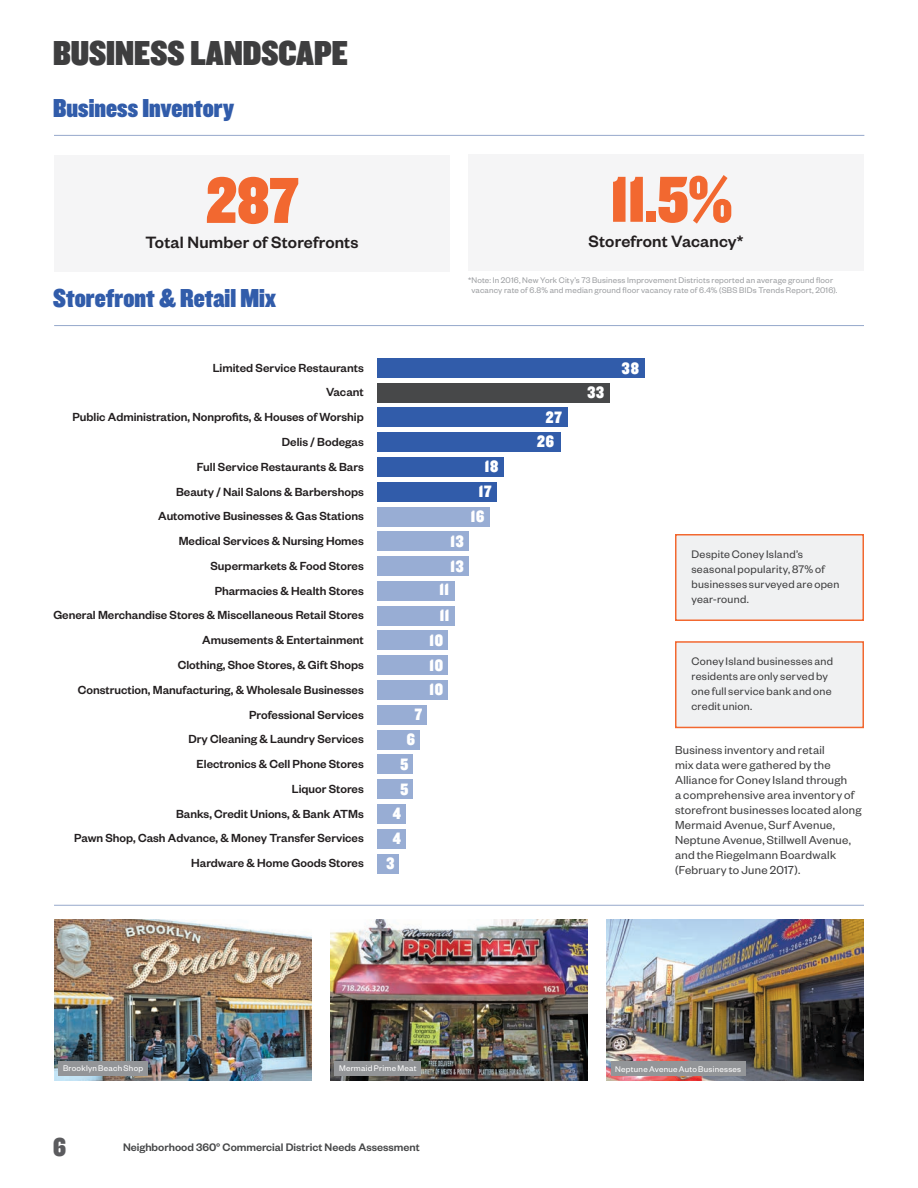
<style>
.page{position:relative;width:918px;height:1188px;background:#fff}
.page>*{position:absolute;margin:0;border:0;box-sizing:border-box;transform-origin:0 0}
.t1{font:67.5px "Knockout HTF90 Ultmt Welterwt";color:#f26830}
.t2{font:36px "Knockout HTF90 Ultmt Welterwt";color:#3e3e3f}
.t3{font:27px "Knockout HTF90 Ultmt Welterwt";letter-spacing:.005em;color:#315caa}
.t4{font:27px "Knockout HTF90 Ultmt Welterwt";color:#5b5b5e}
.t5{font:500 18px "Founders Grotesk";letter-spacing:.01em;color:#231f20}
.t6{font:17.1px/25.2px "Knockout HTF90 Ultmt Welterwt";letter-spacing:.05em;color:#fff}
.t7{font:500 12.9px/24.8px "Founders Grotesk";color:#231f20;text-align:right}
.t8{font:12.75px/15px "Founders Grotesk";letter-spacing:.02em;color:#3e3e3f}
.t9{font:12px/15px "Founders Grotesk";letter-spacing:.025em;color:#3e3e3f}
.t10{font:500 12px "Founders Grotesk";color:#464748}
.BList___10_5_Alterna{font:9px/10.5px "Founders Grotesk";letter-spacing:.02em;color:#9d9fa2;text-align:center}
.Photo_Caption_On_Pho{font:9px "Founders Grotesk";letter-spacing:.03em;color:#fff}
</style>
<div class="page">
<div style="left:377px;top:854px;width:22px;height:19px;background:#98add4"></div>
<div style="left:377px;top:829px;width:29px;height:20px;background:#98add4"></div>
<div style="left:377px;top:804px;width:29px;height:20px;background:#98add4"></div>
<div style="left:377px;top:779px;width:36px;height:20px;background:#98add4"></div>
<div style="left:377px;top:755px;width:36px;height:19px;background:#98add4"></div>
<div style="left:377px;top:730px;width:43px;height:19px;background:#98add4"></div>
<div style="left:377px;top:705px;width:50px;height:20px;background:#98add4"></div>
<div style="left:377px;top:680px;width:71px;height:20px;background:#98add4"></div>
<div style="left:377px;top:655px;width:71px;height:20px;background:#98add4"></div>
<div style="left:377px;top:631px;width:71px;height:19px;background:#98add4"></div>
<div style="left:377px;top:606px;width:78px;height:20px;background:#98add4"></div>
<div style="left:377px;top:581px;width:78px;height:20px;background:#98add4"></div>
<div style="left:377px;top:556px;width:92px;height:20px;background:#98add4"></div>
<div style="left:377px;top:532px;width:92px;height:19px;background:#98add4"></div>
<div style="left:377px;top:507px;width:113px;height:19px;background:#98add4"></div>
<div style="left:377px;top:482px;width:120px;height:20px;background:#315caa"></div>
<div style="left:377px;top:457px;width:127px;height:20px;background:#315caa"></div>
<div style="left:377px;top:432px;width:184px;height:20px;background:#315caa"></div>
<div style="left:377px;top:408px;width:191px;height:19px;background:#315caa"></div>
<div style="left:377px;top:383px;width:233px;height:19px;background:#474849"></div>
<div style="left:377px;top:358px;width:268px;height:20px;background:#315caa"></div>
<div style="left:54px;top:155px;width:396px;height:117px;background:#f5f5f6"></div>
<div style="left:468px;top:154px;width:396px;height:117px;background:#f5f5f6"></div>
<hr style="left:54px;top:325px;width:810px;height:1px;background:#2a5096">
<hr style="left:54px;top:905px;width:810px;height:1px;background:#2a5096">
<img style="left:606px;top:920px;width:258px;height:160px">
<img style="left:330px;top:920px;width:258px;height:160px">
<div style="left:334px;top:1061px;width:87px;height:15px;background:#939598"></div>
<div style="left:611px;top:1062px;width:135px;height:14px;background:#939598"></div>
<img style="left:54px;top:920px;width:258px;height:160px">
<div style="left:58px;top:1061px;width:90px;height:15px;background:#939598"></div>
<hr style="left:54px;top:135px;width:810px;height:1px;background:#2a5096">
<div style="left:676px;top:642px;width:187px;height:85px;background:#f0f1f2"></div>
<div style="left:675px;top:641px;width:189px;height:87px;border:2px solid #f26830"></div>
<div style="left:676px;top:535px;width:187px;height:85px;background:#f0f1f2"></div>
<div style="left:675px;top:534px;width:189px;height:87px;border:2px solid #f26830"></div>
<p class="t2" style="left:53px;top:33px;width:296px">BUSINESS LANDSCAPE</p>
<p class="t3" style="left:53px;top:93px;width:183px">Business Inventory</p>
<p class="t1" style="left:206px;top:164px;width:93px">287</p>
<p class="t5" style="left:145px;top:231px;width:215px">Total Number of Storefronts</p>
<p class="t3" style="left:53px;top:284px;width:224px">Storefront &amp; Retail Mix</p>
<p class="t7" style="left:213px;top:354px;width:153px">Limited Service Restaurants</p>
<p class="t7" style="left:326px;top:379px;width:39px">Vacant</p>
<p class="t7" style="left:73px;top:404px;width:293px">Public Administration, Nonprofits, &amp; Houses of Worship</p>
<p class="t7" style="left:282px;top:429px;width:83px">Delis / Bodegas</p>
<p class="t7" style="left:197px;top:454px;width:168px">Full Service Restaurants &amp; Bars</p>
<p class="t7" style="left:176px;top:478px;width:189px">Beauty / Nail Salons &amp; Barbershops</p>
<p class="t7" style="left:158px;top:503px;width:207px">Automotive Businesses &amp; Gas Stations</p>
<p class="t7" style="left:179px;top:528px;width:187px">Medical Services &amp; Nursing Homes</p>
<p class="t7" style="left:211px;top:553px;width:155px">Supermarkets &amp; Food Stores</p>
<p class="t7" style="left:215px;top:577px;width:151px">Pharmacies &amp; Health Stores</p>
<p class="t7" style="left:53px;top:602px;width:312px">General Merchandise Stores &amp; Miscellaneous Retail Stores</p>
<p class="t7" style="left:202px;top:627px;width:163px">Amusements &amp; Entertainment</p>
<p class="t7" style="left:178px;top:652px;width:188px">Clothing, Shoe Stores, &amp; Gift Shops</p>
<p class="t7" style="left:78px;top:677px;width:287px">Construction, Manufacturing, &amp; Wholesale Businesses</p>
<p class="t7" style="left:249px;top:701px;width:116px">Professional Services</p>
<p class="t7" style="left:188px;top:726px;width:177px">Dry Cleaning &amp; Laundry Services</p>
<p class="t7" style="left:197px;top:751px;width:169px">Electronics &amp; Cell Phone Stores</p>
<p class="t7" style="left:292px;top:776px;width:74px">Liquor Stores</p>
<p class="t7" style="left:176px;top:801px;width:189px">Banks, Credit Unions, &amp; Bank ATMs</p>
<p class="t7" style="left:74px;top:825px;width:291px">Pawn Shop, Cash Advance, &amp; Money Transfer Services<br>Hardware &amp; Home Goods Stores</p>
<p class="t1" style="left:611px;top:163px;width:123px">11.5%</p>
<p class="t5" style="left:589px;top:230px;width:156px">Storefront Vacancy*</p>
<p class="BList___10_5_Alterna" style="left:468px;top:274px;width:371px">*Note: In 2016, New York City’s 73 Business Improvement Districts reported an average ground floor vacancy rate of 6.8% and median ground floor vacancy rate of 6.4% (SBS BIDs Trends Report, 2016).</p>
<p class="t6" style="left:485px;top:454px;width:15px">18</p>
<p class="t6" style="left:479px;top:479px;width:14px">17</p>
<p class="t6" style="left:471px;top:505px;width:15px">16</p>
<p class="t6" style="left:451px;top:529px;width:15px;line-height:24.8px">13<br>13</p>
<p class="t6" style="left:429px;top:577px;width:21px;text-align:center">11<br>11<br>10<br>10<br>10</p>
<p class="t6" style="left:415px;top:702px;width:9px">7</p>
<p class="t6" style="left:407px;top:727px;width:10px">6</p>
<p class="t6" style="left:401px;top:752px;width:9px">5</p>
<p class="t6" style="left:401px;top:777px;width:9px">5</p>
<p class="t6" style="left:393px;top:801px;width:10px">4</p>
<p class="t6" style="left:393px;top:826px;width:10px">4</p>
<p class="t6" style="left:387px;top:852px;width:9px">3</p>
<p class="t6" style="left:546px;top:405px;width:17px">27</p>
<p class="t6" style="left:537px;top:429px;width:18px">26</p>
<p class="t6" style="left:587px;top:380px;width:18px">33</p>
<p class="t6" style="left:622px;top:356px;width:18px">38</p>
<p class="t9" style="left:692px;top:546px;width:149px">Despite Coney Island’s seasonal popularity, 87% of businesses surveyed are open year-round.</p>
<p class="t9" style="left:692px;top:653px;width:143px">Coney Island businesses and residents are only served by one full service bank and one credit union.</p>
<p class="t8" style="left:675px;top:742px;width:188px">Business inventory and retail<br>mix data were gathered by the<br>Alliance for Coney Island through<br>a comprehensive area inventory of storefront businesses located along<br>Mermaid Avenue, Surf Avenue,<br>Neptune Avenue, Stillwell Avenue, and the Riegelmann Boardwalk (February to June 2017).</p>
<p class="Photo_Caption_On_Pho" style="left:63px;top:1063px;width:82px">Brooklyn Beach Shop</p>
<p class="Photo_Caption_On_Pho" style="left:339px;top:1063px;width:79px">Mermaid Prime Meat</p>
<p class="Photo_Caption_On_Pho" style="left:615px;top:1063px;width:127px">Neptune Avenue Auto Businesses</p>
<h3 class="t4" style="left:53px;top:1133px;width:14px">6</h3>
<p class="t10" style="left:123px;top:1140px;width:298px">Neighborhood 360° Commercial District Needs Assessment</p>
</div>
